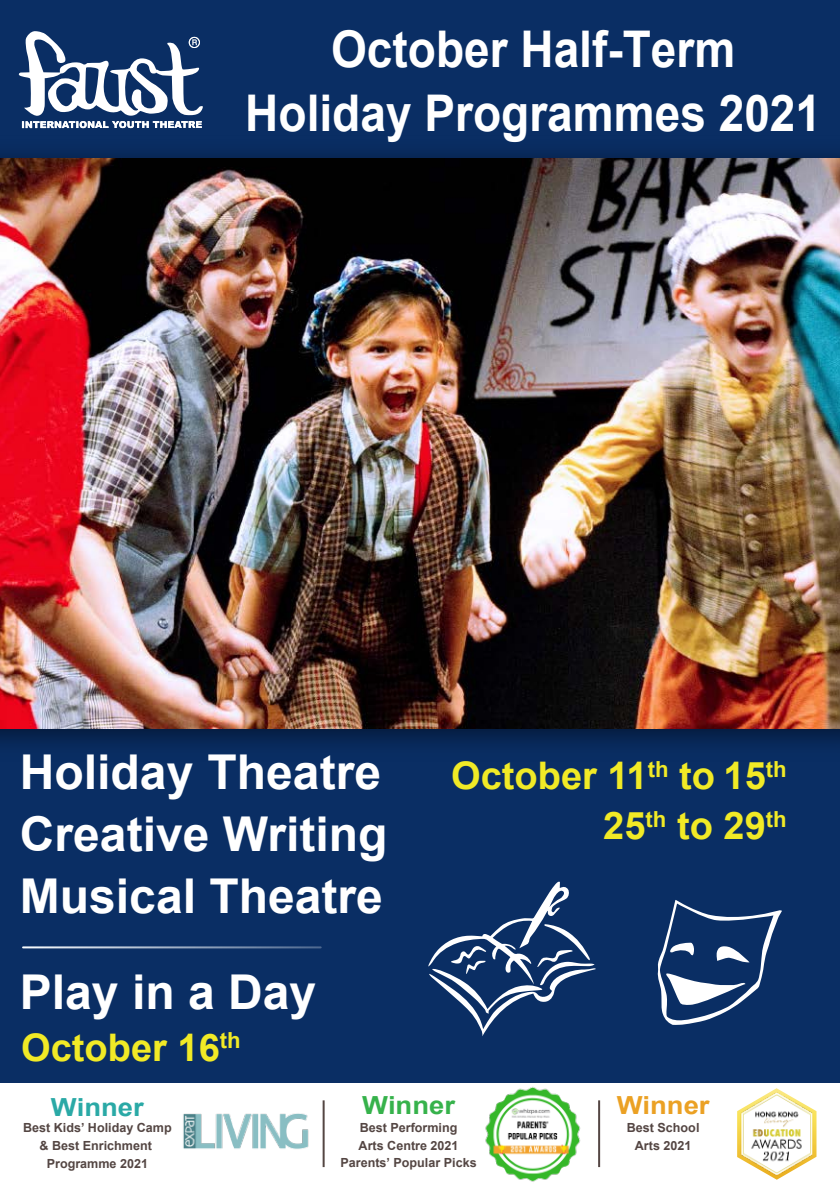
<style>
.page{position:relative;width:840px;height:1191px;background:#fff}
.page>*{position:absolute;margin:0;border:0;box-sizing:border-box;transform-origin:0 0}
.t1{font:700 50.6px/64px "Arial";color:#fff;text-align:center;scale:.91 1}
.t2{font:700 48px/62px "Arial";color:#fff}
.t3{font:700 38px/50px "Arial";color:#f1ea26;text-align:right}
.t4{font:700 24.8px "Arial";color:#2aa9a6;scale:1.1 1}
.t5{font:700 24.8px "Arial";color:#36b24b;scale:1.1 1}
.t6{font:700 24.8px "Arial";color:#eba124;scale:1.1 1}
.t7{font:700 12.6px/17.8px "Arial";color:#544643;text-align:center}
</style>
<div class="page">
<div style="left:0;top:0;width:839px;height:1191px;background:#0a2e64"></div>
<img style="left:0;top:154px;width:839px;height:590px">
<img style="left:0;top:158px;width:839px;height:570px">
<svg style="left:18px;top:31px;width:185px;height:97px"></svg>
<svg style="left:657px;top:900px;width:124px;height:125px"></svg>
<svg style="left:428px;top:881px;width:167px;height:155px"></svg>
<hr style="left:23px;top:946px;width:297px;height:2px;background:#f8fcff">
<div style="left:0;top:1082px;width:839px;height:109px;background:#fff"></div>
<img style="left:183px;top:1113px;width:126px;height:36px">
<hr style="left:322px;top:1100px;width:2px;height:67px;background:#544643">
<hr style="left:597px;top:1100px;width:2px;height:67px;background:#544643">
<img style="left:477px;top:1082px;width:110px;height:100px">
<svg style="left:737px;top:1088px;width:79px;height:91px"></svg>
<img style="left:739px;top:1093px;width:74px;height:83px">
<h1 class="t1" style="left:245px;top:18px;width:634px">October Half-Term<br>Holiday Programmes 2021</h1>
<h2 class="t2" style="left:20px;top:742px;width:369px">Holiday Theatre<br>Creative Writing<br>Musical Theatre</h2>
<h3 class="t3" style="left:451px;top:751px;width:337px">October 11<sup>th</sup> to 15<sup>th<br></sup>25<sup>th</sup> to 29<sup>th</sup></h3>
<h2 class="t2" style="left:20px;top:961px;width:298px">Play in a Day</h2>
<h3 class="t3" style="left:21px;top:1023px;width:221px">October 16<sup>th</sup></h3>
<h3 class="t4" style="left:51px;top:1090px;width:86px">Winner</h3>
<p class="t7" style="left:23px;top:1119px;width:150px">Best Kids’ Holiday Camp &amp; Best Enrichment<br>Programme 2021</p>
<h3 class="t5" style="left:362px;top:1087px;width:86px">Winner</h3>
<p class="t7" style="left:340px;top:1118px;width:138px">Best Performing<br>Arts Centre 2021<br>Parents’ Popular Picks</p>
<h3 class="t6" style="left:616px;top:1087px;width:86px">Winner</h3>
<p class="t7" style="left:626px;top:1118px;width:74px">Best School<br>Arts 2021</p>
</div>
